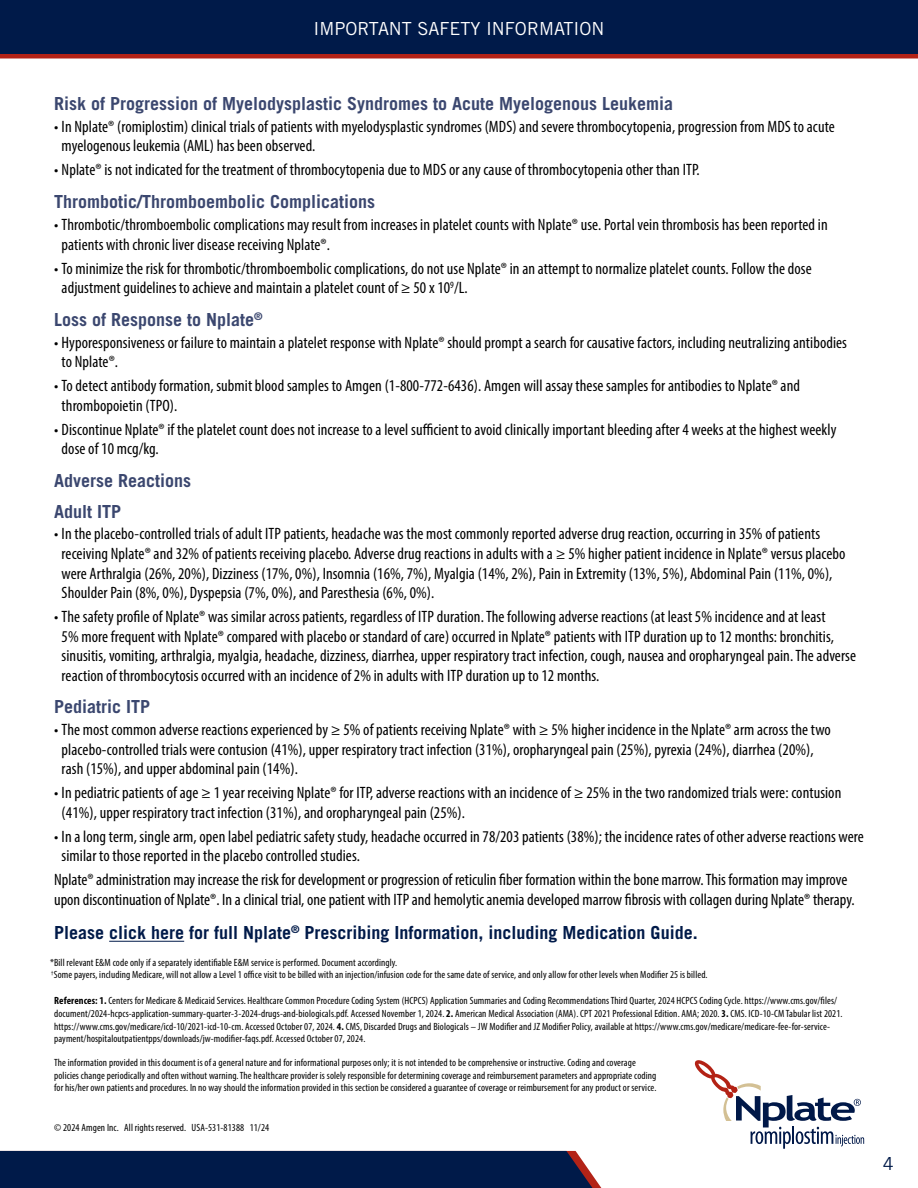
<style>
.page{position:relative;width:918px;height:1188px;background:#fff}
.page>*{position:absolute;margin:0;border:0;box-sizing:border-box;transform-origin:0 0}
.t1{font:700 18px/30.6px "Trade Gothic LT Std";color:#3b476f}
.t2{font:700 18px "Trade Gothic LT Std";color:#001a49}
.t3{font:18px "Trade Gothic LT Std";color:#fff}
.t4{font:18px "Trade Gothic LT Std";color:#001a49}
.t5{font:condensed 16.5px/19.5px "Myriad Pro";letter-spacing:.005em;color:#000}
.t6{font:condensed 10.5px/12.6px "Myriad Pro";letter-spacing:.01em;color:#000}
.s1{font-weight:700}
</style>
<div class="page">
<div style="left:0;top:0;width:918px;height:54px;background:#001a49"></div>
<hr style="left:0;top:54px;width:918px;height:4px;background:#b32317">
<div style="left:0;top:1151px;width:601px;height:37px;background:#001a49"></div>
<svg style="left:695px;top:1060px;width:169px;height:89px"></svg>
<hr style="left:109px;top:941px;width:75px;height:1px;background:#001a49">
<p class="t3" style="left:314px;top:17px;width:292px">IMPORTANT SAFETY INFORMATION</p>
<p class="t1" style="left:54px;top:88px;width:621px">Risk of Progression of Myelodysplastic Syndromes to Acute Myelogenous Leukemia</p>
<p class="t5" style="left:62px;top:116px;width:775px;text-indent:-7px">• In Nplate® (romiplostim) clinical trials of patients with myelodysplastic syndromes (MDS) and severe thrombocytopenia, progression from MDS to acute myelogenous leukemia (AML) has been observed.</p>
<p class="t5" style="left:54px;top:160px;width:647px">• Nplate® is not indicated for the treatment of thrombocytopenia due to MDS or any cause of thrombocytopenia other than ITP.</p>
<p class="t1" style="left:54px;top:186px;width:323px">Thrombotic/Thromboembolic Complications</p>
<p class="t5" style="left:62px;top:215px;width:768px;text-indent:-7px">• Thrombotic/thromboembolic complications may result from increases in platelet counts with Nplate® use. Portal vein thrombosis has been reported in patients with chronic liver disease receiving Nplate®.</p>
<p class="t5" style="left:62px;top:258px;width:752px;text-indent:-7px">• To minimize the risk for thrombotic/thromboembolic complications, do not use Nplate® in an attempt to normalize platelet counts. Follow the dose adjustment guidelines to achieve and maintain a platelet count of ≥ 50 x 10<sup>9</sup>/L.</p>
<p class="t1" style="left:54px;top:304px;width:210px">Loss of Response to Nplate<sup>®</sup></p>
<p class="t5" style="left:62px;top:332px;width:787px;text-indent:-7px">• Hyporesponsiveness or failure to maintain a platelet response with Nplate® should prompt a search for causative factors, including neutralizing antibodies to Nplate®.</p>
<p class="t5" style="left:62px;top:376px;width:740px;text-indent:-7px">• To detect antibody formation, submit blood samples to Amgen (1‑800‑772‑6436). Amgen will assay these samples for antibodies to Nplate® and thrombopoietin (TPO).</p>
<p class="t5" style="left:62px;top:419px;width:776px;text-indent:-7px">• Discontinue Nplate® if the platelet count does not increase to a level sufficient to avoid clinically important bleeding after 4 weeks at the highest weekly dose of 10 mcg/kg.</p>
<p class="t1" style="left:54px;top:465px;width:138px">Adverse Reactions<br>Adult ITP</p>
<p class="t5" style="left:62px;top:524px;width:785px;text-indent:-7px">• In the placebo-controlled trials of adult ITP patients, headache was the most commonly reported adverse drug reaction, occurring in 35% of patients receiving Nplate® and 32% of patients receiving placebo. Adverse drug reactions in adults with a ≥ 5% higher patient incidence in Nplate® versus placebo were Arthralgia (26%, 20%), Dizziness (17%, 0%), Insomnia (16%, 7%), Myalgia (14%, 2%), Pain in Extremity (13%, 5%), Abdominal Pain (11%, 0%), Shoulder Pain (8%, 0%), Dyspepsia (7%, 0%), and Paresthesia (6%, 0%).</p>
<p class="t5" style="left:62px;top:607px;width:796px;text-indent:-7px">• The safety profile of Nplate® was similar across patients, regardless of ITP duration. The following adverse reactions (at least 5% incidence and at least<br>5% more frequent with Nplate® compared with placebo or standard of care) occurred in Nplate® patients with ITP duration up to 12 months: bronchitis, sinusitis, vomiting, arthralgia, myalgia, headache, dizziness, diarrhea, upper respiratory tract infection, cough, nausea and oropharyngeal pain. The adverse reaction of thrombocytosis occurred with an incidence of 2% in adults with ITP duration up to 12 months.</p>
<p class="t1" style="left:54px;top:692px;width:98px">Pediatric ITP</p>
<p class="t5" style="left:62px;top:720px;width:771px;text-indent:-7px">• The most common adverse reactions experienced by ≥ 5% of patients receiving Nplate® with ≥ 5% higher incidence in the Nplate® arm across the two placebo-controlled trials were contusion (41%), upper respiratory tract infection (31%), oropharyngeal pain (25%), pyrexia (24%), diarrhea (20%), rash (15%), and upper abdominal pain (14%).</p>
<p class="t5" style="left:62px;top:783px;width:781px;text-indent:-7px">• In pediatric patients of age ≥ 1 year receiving Nplate® for ITP, adverse reactions with an incidence of ≥ 25% in the two randomized trials were: contusion (41%), upper respiratory tract infection (31%), and oropharyngeal pain (25%).</p>
<p class="t5" style="left:62px;top:826px;width:804px;text-indent:-7px">• In a long term, single arm, open label pediatric safety study, headache occurred in 78/203 patients (38%); the incidence rates of other adverse reactions were similar to those reported in the placebo controlled studies.</p>
<p class="t5" style="left:54px;top:870px;width:802px">Nplate® administration may increase the risk for development or progression of reticulin fiber formation within the bone marrow. This formation may improve upon discontinuation of Nplate®. In a clinical trial, one patient with ITP and hemolytic anemia developed marrow fibrosis with collagen during Nplate® therapy.</p>
<p class="t2" style="left:54px;top:922px;width:645px">Please click here for full Nplate<sup>®</sup> Prescribing Information, including Medication Guide.</p>
<p class="t6" style="left:50px;top:956px;width:659px">*Bill relevant E&amp;M code only if a separately identifiable E&amp;M service is performed. Document accordingly.<br><sup>†</sup>Some payers, including Medicare, will not allow a Level 1 office visit to be billed with an injection/infusion code for the same date of service, and only allow for other levels when Modifier 25 is billed.</p>
<p class="t6" style="left:54px;top:994px;width:790px"><span class="s1">References: 1.</span> Centers for Medicare &amp; Medicaid Services. Healthcare Common Procedure Coding System (HCPCS) Application Summaries and Coding Recommendations Third Quarter, 2024 HCPCS Coding Cycle. https://www.cms.gov/files/ document/2024-hcpcs-application-summary-quarter-3-2024-drugs-and-biologicals.pdf. Accessed November 1, 2024. <span class="s1">2.</span> American Medical Association (AMA). CPT 2021 Professional Edition. AMA; 2020. <span class="s1">3.</span> CMS. ICD-10-CM Tabular list 2021. https://www.cms.gov/medicare/icd-10/2021-icd-10-cm. Accessed October 07, 2024. <span class="s1">4.</span> CMS, Discarded Drugs and Biologicals – JW Modifier and JZ Modifier Policy, available at https://www.cms.gov/medicare/medicare-fee-for-service&shy;payment/hospitaloutpatientpps/downloads/jw-modifier-faqs.pdf. Accessed October 07, 2024.</p>
<p class="t6" style="left:54px;top:1056px;width:604px">The information provided in this document is of a general nature and for informational purposes only; it is not intended to be comprehensive or instructive. Coding and coverage policies change periodically and often without warning. The healthcare provider is solely responsible for determining coverage and reimbursement parameters and appropriate coding for his/her own patients and procedures. In no way should the information provided in this section be considered a guarantee of coverage or reimbursement for any product or service.</p>
<p class="t6" style="left:54px;top:1121px;width:217px">© 2024 Amgen Inc. All rights reserved. USA-531-81388 11/24</p>
<p class="t4" style="left:883px;top:1153px;width:12px">4</p>
</div>
